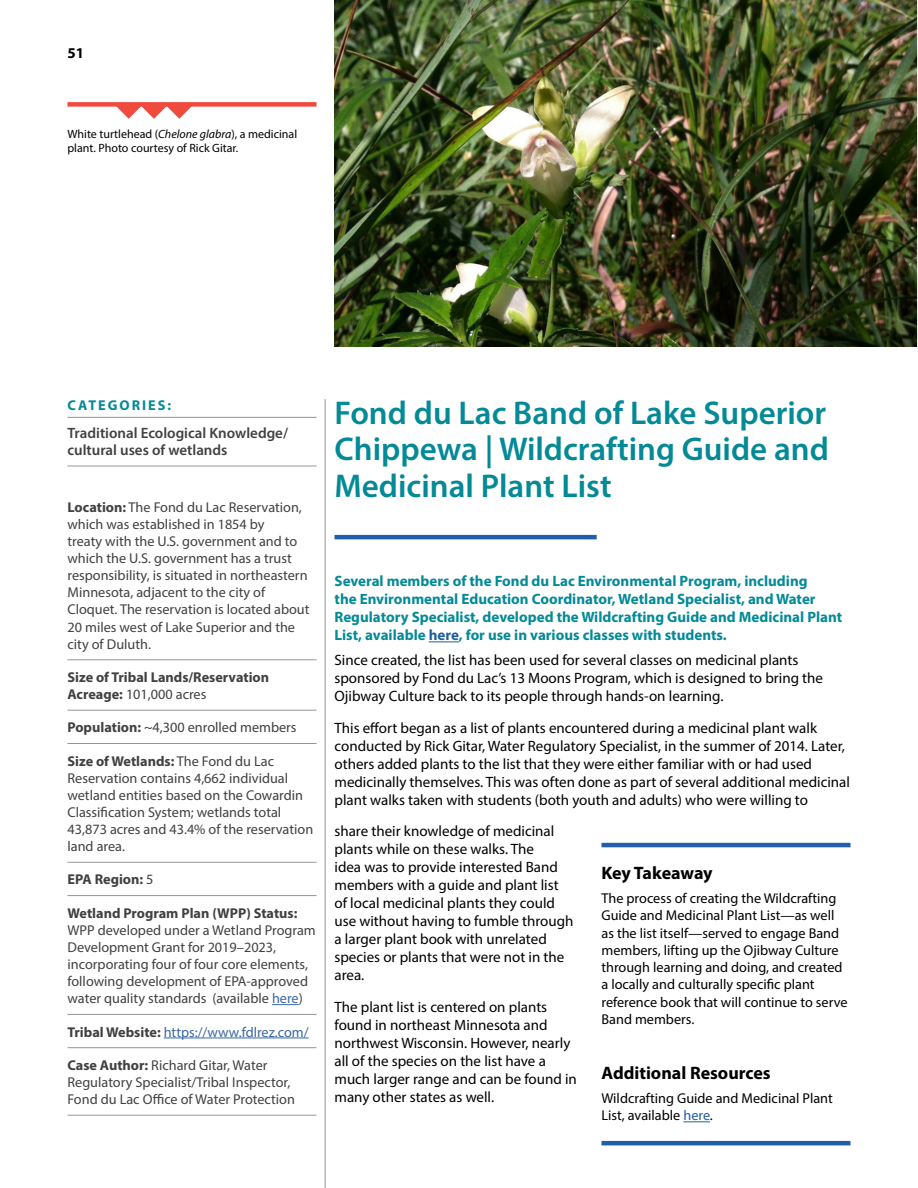
<style>
.page{position:relative;width:918px;height:1188px;background:#fff}
.page>*{position:absolute;margin:0;border:0;box-sizing:border-box;transform-origin:0 0}
.t1{font:600 33px/36.6px "Myriad Pro";color:#038a96;text-align:justify}
.t2{font:700 18px "Myriad Pro";color:#000}
.t3{font:15px/18px "Myriad Pro";color:#000}
.t4{font:700 15px/18px "Myriad Pro";color:#038a96}
.t5{font:600 15px/17.2px "Myriad Pro";color:#414042}
.t6{font:700 15px "Myriad Pro";color:#000}
.t7{font:14.25px/17.1px "Myriad Pro";color:#414042}
.t8{font:14.25px/17.2px "Myriad Pro";color:#000}
.t9{font:700 14.25px/17.1px "Myriad Pro";color:#414042}
.t10{font:14.25px "Myriad Pro";color:#3a68a5}
.t11{font:700 14.25px "Myriad Pro";letter-spacing:.14em;color:#038a96}
.t12{font:12px/14.4px "Myriad Pro";color:#000}
.s1{font-style:italic}
.s2{font-weight:700}
.s3{font-weight:400}
.s4{color:#3a68a5}
.s5{font-weight:700;color:#414042}
.s6{color:#215e9e}
</style>
<div class="page">
<hr style="left:325px;top:399px;width:1px;height:789px;background:#939598">
<hr style="left:334px;top:535px;width:263px;height:4px;background:#215eac">
<hr style="left:429px;top:642px;width:30px;height:1px;background:#215e9e">
<hr style="left:68px;top:417px;width:248px;height:1px;background:#939598">
<hr style="left:68px;top:466px;width:248px;height:1px;background:#939598">
<hr style="left:68px;top:659px;width:248px;height:1px;background:#939598">
<hr style="left:68px;top:710px;width:248px;height:1px;background:#939598">
<hr style="left:68px;top:743px;width:248px;height:1px;background:#939598">
<hr style="left:68px;top:862px;width:248px;height:1px;background:#939598">
<hr style="left:68px;top:895px;width:248px;height:1px;background:#939598">
<hr style="left:68px;top:1014px;width:248px;height:1px;background:#939598">
<svg style="left:272px;top:1004px;width:27px;height:1px"></svg>
<hr style="left:68px;top:1047px;width:248px;height:1px;background:#939598">
<hr style="left:164px;top:1038px;width:145px;height:1px;background:#3a68a5">
<hr style="left:68px;top:1115px;width:248px;height:1px;background:#939598">
<img style="left:334px;top:0;width:584px;height:346px">
<svg style="left:117px;top:107px;width:74px;height:12px"></svg>
<div style="left:68px;top:102px;width:248px;height:5px;background:#f0493e"></div>
<hr style="left:602px;top:1141px;width:248px;height:4px;background:#215eac">
<hr style="left:602px;top:843px;width:248px;height:4px;background:#215eac">
<svg style="left:683px;top:1121px;width:27px;height:1px"></svg>
<p class="t6" style="left:68px;top:43px;width:18px">51</p>
<p class="t12" style="left:68px;top:126px;width:231px">White turtlehead (<span class="s1">Chelone glabra</span>), a medicinal plant. Photo courtesy of Rick Gitar.</p>
<p class="t11" style="left:68px;top:396px;width:105px">CATEGORIES:</p>
<p class="t5" style="left:68px;top:424px;width:222px">Traditional Ecological Knowledge/ cultural uses of wetlands</p>
<p class="t7" style="left:68px;top:498px;width:244px"><span class="s2">Location:</span> The Fond du Lac Reservation, which was established in 1854 by<br>treaty with the U.S. government and to which the U.S. government has a trust responsibility, is situated in northeastern Minnesota, adjacent to the city of Cloquet. The reservation is located about 20 miles west of Lake Superior and the city of Duluth.</p>
<p class="t9" style="left:68px;top:668px;width:203px">Size of Tribal Lands/Reservation<br>Acreage: <span class="s3">101,000 acres</span></p>
<p class="t7" style="left:68px;top:719px;width:231px"><span class="s2">Population:</span> ~4,300 enrolled members</p>
<p class="t7" style="left:68px;top:752px;width:247px"><span class="s2">Size of Wetlands:</span> The Fond du Lac Reservation contains 4,662 individual wetland entities based on the Cowardin Classification System; wetlands total 43,873 acres and 43.4% of the reservation land area.</p>
<p class="t9" style="left:68px;top:871px;width:88px">EPA Region: <span class="s3">5</span></p>
<p class="t9" style="left:68px;top:904px;width:231px">Wetland Program Plan (WPP) Status:</p>
<p class="t7" style="left:68px;top:921px;width:250px">WPP developed under a Wetland Program Development Grant for 2019–2023, incorporating four of four core elements, following development of EPA-approved water quality standards (available <span class="s4">here</span>)</p>
<p class="t10" style="left:68px;top:1023px;width:243px"><span class="s5">Tribal Website:</span> https://www.fdlrez.com/</p>
<p class="t7" style="left:68px;top:1056px;width:229px"><span class="s2">Case Author:</span> Richard Gitar, Water<br>Regulatory Specialist/Tribal Inspector,<br>Fond du Lac Office of Water Protection</p>
<h1 class="t1" style="left:334px;top:394px;width:496px">Fond du Lac Band of Lake Superior Chippewa | Wildcrafting Guide and Medicinal Plant List</h1>
<p class="t4" style="left:334px;top:572px;width:509px">Several members of the Fond du Lac Environmental Program, including<br>the Environmental Education Coordinator, Wetland Specialist, and Water Regulatory Specialist, developed the Wildcrafting Guide and Medicinal Plant List, available <span class="s6">here</span>, for use in various classes with students.</p>
<p class="t3" style="left:334px;top:651px;width:490px">Since created, the list has been used for several classes on medicinal plants sponsored by Fond du Lac’s 13 Moons Program, which is designed to bring the<br>Ojibway Culture back to its people through hands-on learning.</p>
<p class="t3" style="left:334px;top:718px;width:517px">This effort began as a list of plants encountered during a medicinal plant walk conducted by Rick Gitar, Water Regulatory Specialist, in the summer of 2014. Later, others added plants to the list that they were either familiar with or had used medicinally themselves. This was often done as part of several additional medicinal plant walks taken with students (both youth and adults) who were willing to</p>
<p class="t3" style="left:334px;top:822px;width:240px">share their knowledge of medicinal plants while on these walks. The<br>idea was to provide interested Band members with a guide and plant list of local medicinal plants they could use without having to fumble through a larger plant book with unrelated species or plants that were not in the area.</p>
<p class="t3" style="left:334px;top:997px;width:244px">The plant list is centered on plants found in northeast Minnesota and northwest Wisconsin. However, nearly all of the species on the list have a much larger range and can be found in many other states as well.</p>
<p class="t2" style="left:602px;top:861px;width:113px">Key Takeaway</p>
<p class="t8" style="left:602px;top:889px;width:248px">The process of creating the Wildcrafting Guide and Medicinal Plant List—as well as the list itself—served to engage Band members, lifting up the Ojibway Culture through learning and doing, and created a locally and culturally specific plant reference book that will continue to serve Band members.</p>
<p class="t2" style="left:602px;top:1061px;width:171px">Additional Resources</p>
<p class="t8" style="left:602px;top:1090px;width:233px">Wildcrafting Guide and Medicinal Plant<br>List, available <span class="s6">here</span>.</p>
</div>
